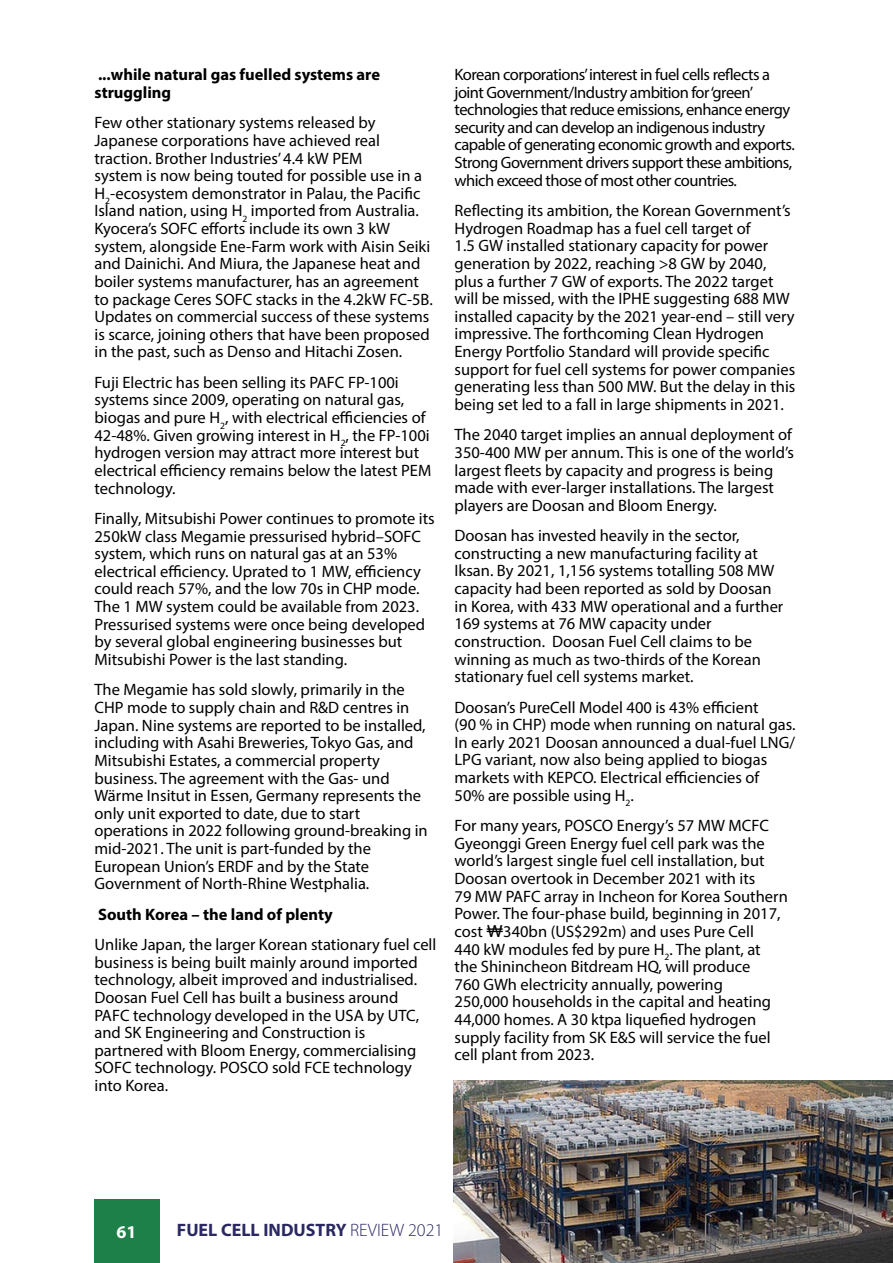
<style>
.page{position:relative;width:893px;height:1263px;background:#fff}
.page>*{position:absolute;margin:0;border:0;box-sizing:border-box;transform-origin:0 0}
.t1{font:700 18px "Myriad Pro";color:#2a2862}
.t2{font:700 18px "Myriad Pro";color:#fff}
._9pt_on_11_5pt_Regul{font:16.5px/17.7px "Myriad Pro";color:#000}
._9pt_on_11_5pt_Regul-2{font:16.5px/17.7px "Myriad Pro";letter-spacing:-.03em;color:#000}
._9pt_on_11_5pt_Regul-3{font:700 16.5px/18px "Myriad Pro";color:#000}
.s1{font-family:"Helvetica"}
.s2{font-weight:300}
</style>
<div class="page">
<div style="left:94px;top:1199px;width:65px;height:64px;background:#1e8049"></div>
<img style="left:453px;top:1080px;width:440px;height:183px">
<p class="_9pt_on_11_5pt_Regul-3" style="left:94px;top:65px;width:287px">...while natural gas fuelled systems are struggling</p>
<p class="_9pt_on_11_5pt_Regul" style="left:94px;top:114px;width:340px">Few other stationary systems released by Japanese corporations have achieved real traction. Brother Industries’ 4.4 kW PEM<br>system is now being touted for possible use in a H<sub>2</sub>-ecosystem demonstrator in Palau, the Pacific Island nation, using H<sub>2</sub> imported from Australia.<br>Kyocera’s SOFC efforts include its own 3 kW system, alongside Ene-Farm work with Aisin Seiki and Dainichi. And Miura, the Japanese heat and boiler systems manufacturer, has an agreement to package Ceres SOFC stacks in the 4.2kW FC-5B.<br>Updates on commercial success of these systems is scarce, joining others that have been proposed in the past, such as Denso and Hitachi Zosen.</p>
<p class="_9pt_on_11_5pt_Regul" style="left:94px;top:373px;width:338px">Fuji Electric has been selling its PAFC FP-100i systems since 2009, operating on natural gas, biogas and pure H<sub>2</sub>, with electrical efficiencies of 42-48%. Given growing interest in H<sub>2</sub>, the FP-100i hydrogen version may attract more interest but electrical efficiency remains below the latest PEM technology.</p>
<p class="_9pt_on_11_5pt_Regul" style="left:94px;top:509px;width:342px">Finally, Mitsubishi Power continues to promote its 250kW class Megamie pressurised hybrid–SOFC system, which runs on natural gas at an 53% electrical efficiency. Uprated to 1 MW, efficiency could reach 57%, and the low 70s in CHP mode.<br>The 1 MW system could be available from 2023.<br>Pressurised systems were once being developed by several global engineering businesses but Mitsubishi Power is the last standing.</p>
<p class="_9pt_on_11_5pt_Regul" style="left:94px;top:681px;width:335px">The Megamie has sold slowly, primarily in the CHP mode to supply chain and R&amp;D centres in Japan. Nine systems are reported to be installed, including with Asahi Breweries, Tokyo Gas, and Mitsubishi Estates, a commercial property business. The agreement with the Gas- und Wärme Insitut in Essen, Germany represents the only unit exported to date, due to start operations in 2022 following ground-breaking in mid-2021. The unit is part-funded by the European Union’s ERDF and by the State Government of North-Rhine Westphalia.</p>
<p class="_9pt_on_11_5pt_Regul-3" style="left:98px;top:904px;width:236px">South Korea – the land of plenty</p>
<p class="_9pt_on_11_5pt_Regul" style="left:94px;top:935px;width:343px">Unlike Japan, the larger Korean stationary fuel cell business is being built mainly around imported technology, albeit improved and industrialised.<br>Doosan Fuel Cell has built a business around PAFC technology developed in the USA by UTC, and SK Engineering and Construction is partnered with Bloom Energy, commercialising SOFC technology. POSCO sold FCE technology into Korea.</p>
<p class="_9pt_on_11_5pt_Regul-2" style="left:454px;top:65px;width:342px">Korean corporations’ interest in fuel cells reflects a joint Government/Industry ambition for ‘green’ technologies that reduce emissions, enhance energy security and can develop an indigenous industry capable of generating economic growth and exports.<br>Strong Government drivers support these ambitions, which exceed those of most other countries.</p>
<p class="_9pt_on_11_5pt_Regul" style="left:454px;top:201px;width:342px">Reflecting its ambition, the Korean Government’s Hydrogen Roadmap has a fuel cell target of<br>1.5 GW installed stationary capacity for power generation by 2022, reaching &gt;8 GW by 2040, plus a further 7 GW of exports. The 2022 target will be missed, with the IPHE suggesting 688 MW installed capacity by the 2021 year-end – still very impressive. The forthcoming Clean Hydrogen Energy Portfolio Standard will provide specific support for fuel cell systems for power companies generating less than 500 MW. But the delay in this being set led to a fall in large shipments in 2021.</p>
<p class="_9pt_on_11_5pt_Regul" style="left:454px;top:426px;width:341px">The 2040 target implies an annual deployment of 350-400 MW per annum. This is one of the world’s largest fleets by capacity and progress is being made with ever-larger installations. The largest players are Doosan and Bloom Energy.</p>
<p class="_9pt_on_11_5pt_Regul" style="left:454px;top:527px;width:330px">Doosan has invested heavily in the sector, constructing a new manufacturing facility at Iksan. By 2021, 1,156 systems totalling 508 MW capacity had been reported as sold by Doosan in Korea, with 433 MW operational and a further 169 systems at 76 MW capacity under construction. Doosan Fuel Cell claims to be winning as much as two-thirds of the Korean stationary fuel cell systems market.</p>
<p class="_9pt_on_11_5pt_Regul" style="left:454px;top:698px;width:343px">Doosan’s PureCell Model 400 is 43% efficient<br>(90 % in CHP) mode when running on natural gas.<br>In early 2021 Doosan announced a dual-fuel LNG/ LPG variant, now also being applied to biogas markets with KEPCO. Electrical efficiencies of<br>50% are possible using H<sub>2</sub>.</p>
<p class="_9pt_on_11_5pt_Regul" style="left:454px;top:816px;width:335px">For many years, POSCO Energy’s 57 MW MCFC Gyeonggi Green Energy fuel cell park was the world’s largest single fuel cell installation, but Doosan overtook in December 2021 with its<br>79 MW PAFC array in Incheon for Korea Southern Power. The four-phase build, beginning in 2017, cost <span class="s1">₩</span>340bn (US$292m) and uses Pure Cell<br>440 kW modules fed by pure H<sub>2</sub>. The plant, at<br>the Shinincheon Bitdream HQ, will produce<br>760 GWh electricity annually, powering<br>250,000 households in the capital and heating 44,000 homes. A 30 ktpa liquefied hydrogen supply facility from SK E&amp;S will service the fuel cell plant from 2023.</p>
<p class="t2" style="left:117px;top:1220px;width:21px">61</p>
<p class="t1" style="left:177px;top:1218px;width:268px">FUEL CELL INDUSTRY <span class="s2">REVIEW 2021</span></p>
</div>
